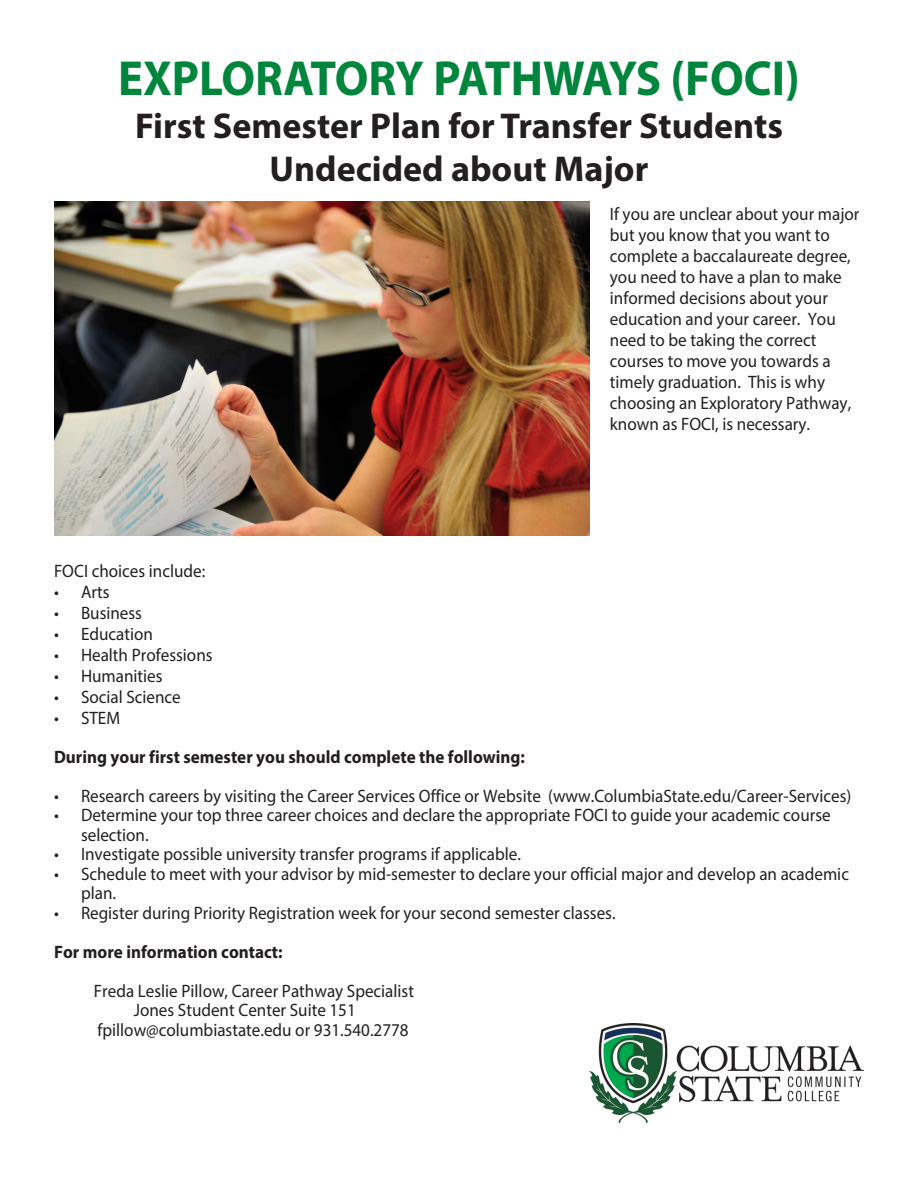
<style>
.page{position:relative;width:918px;height:1188px;background:#fff}
.page>*{position:absolute;margin:0;border:0;box-sizing:border-box;transform-origin:0 0}
.t1{font:700 49.5px "Myriad Pro";color:#00853d;scale:.95 1}
.t2{font:700 36px "Myriad Pro";color:#231f20}
.t3{font:18px/21px "Myriad Pro";color:#231f20;scale:.95 1}
.t4{font:700 18px "Myriad Pro";color:#231f20;scale:.95 1}
</style>
<div class="page">
<img style="left:589px;top:1023px;width:275px;height:99px">
<img style="left:54px;top:202px;width:536px;height:334px">
<p class="t1" style="left:118px;top:46px;width:719px">EXPLORATORY PATHWAYS (FOCI)</p>
<p class="t2" style="left:135px;top:102px;width:649px">First Semester Plan for Transfer Students</p>
<p class="t2" style="left:270px;top:145px;width:380px">Undecided about Major</p>
<p class="t3" style="left:610px;top:203px;width:264px">If you are unclear about your major but you know that you want to complete a baccalaureate degree, you need to have a plan to make informed decisions about your education and your career. You need to be taking the correct courses to move you towards a timely graduation. This is why choosing an Exploratory Pathway, known as FOCI, is necessary.</p>
<p class="t3" style="left:54px;top:560px;width:161px">FOCI choices include:</p>
<p class="t3" style="left:54px;top:581px;width:60px">• Arts</p>
<p class="t3" style="left:54px;top:602px;width:94px">• Business</p>
<p class="t3" style="left:54px;top:623px;width:106px">• Education</p>
<p class="t3" style="left:54px;top:644px;width:168px">• Health Professions</p>
<p class="t3" style="left:54px;top:665px;width:116px">• Humanities</p>
<p class="t3" style="left:54px;top:686px;width:135px">• Social Science</p>
<p class="t3" style="left:54px;top:707px;width:71px">• STEM</p>
<p class="t4" style="left:54px;top:745px;width:497px">During your first semester you should complete the following:</p>
<p class="t3" style="left:54px;top:785px;width:841px">• Research careers by visiting the Career Services Office or Website (www.ColumbiaState.edu/Career-Services)</p>
<p class="t3" style="left:81px;top:805px;width:791px;line-height:19.5px;text-indent:-27px">• Determine your top three career choices and declare the appropriate FOCI to guide your academic course selection.</p>
<p class="t3" style="left:54px;top:844px;width:493px">• Investigate possible university transfer programs if applicable.</p>
<p class="t3" style="left:81px;top:864px;width:810px;line-height:19.5px;text-indent:-27px">• Schedule to meet with your advisor by mid-semester to declare your official major and develop an academic plan.</p>
<p class="t3" style="left:54px;top:902px;width:593px">• Register during Priority Registration week for your second semester classes.</p>
<p class="t4" style="left:54px;top:940px;width:242px">For more information contact:</p>
<p class="t3" style="left:94px;top:980px;width:338px">Freda Leslie Pillow, Career Pathway Specialist</p>
<p class="t3" style="left:134px;top:1000px;width:235px">Jones Student Center Suite 151</p>
<p class="t3" style="left:98px;top:1019px;width:329px">fpillow@columbiastate.edu or 931.540.2778</p>
</div>
